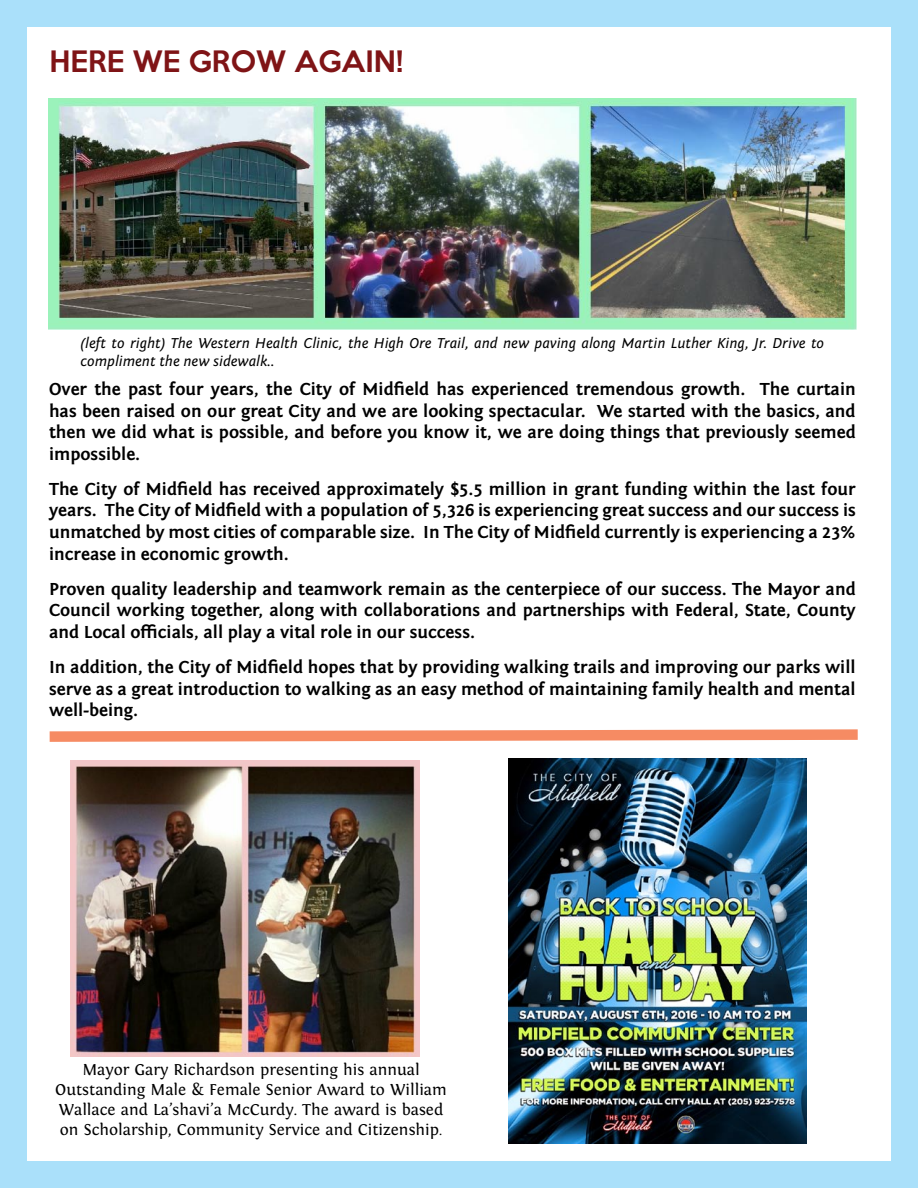
<style>
.page{position:relative;width:918px;height:1188px;background:#aae0fa}
.page>*{position:absolute;margin:0;border:0;box-sizing:border-box;transform-origin:0 0}
.t1{font:500 27px "Keep Calm";color:#7f1416}
.t2{font:700 18px/21.6px "Fontin Sans";color:#000;text-align:justify}
.t3{font:16.5px/19.8px "Fontin";color:#000;text-align:center}
.t4{font:italic 15px/18px "Fontin Sans";color:#000}
.s1{font-size:15px}
</style>
<div class="page">
<div style="left:27px;top:27px;width:864px;height:1134px;background:#fff"></div>
<img style="left:48px;top:99px;width:808px;height:231px">
<img style="left:509px;top:758px;width:297px;height:386px">
<img style="left:71px;top:761px;width:349px;height:295px">
<svg style="left:49px;top:729px;width:809px;height:13px;background:#f7a181"></svg>
<h1 class="t1" style="left:50px;top:38px;width:355px">HERE WE GROW AGAIN!</h1>
<p class="t4" style="left:81px;top:334px;width:745px">(left to right) The Western Health Clinic, the High Ore Trail, and new paving along Martin Luther King, Jr. Drive to compliment the new sidewalk..</p>
<p class="t2" style="left:49px;top:379px;width:808px">Over the past four years, the City of Midfield has experienced tremendous growth. The curtain has been raised on our great City and we are looking spectacular. We started with the basics, and then we did what is possible, and before you know it, we are doing things that previously seemed impossible.</p>
<p class="t2" style="left:49px;top:478px;width:808px">The City of Midfield has received approximately $5.5 million in grant funding within the last four years. The City of Midfield with a population of 5,326 is experiencing great success and our success is unmatched by most cities of comparable size. In The City of Midfield currently is experiencing a 23% increase in economic growth.</p>
<p class="t2" style="left:49px;top:578px;width:808px">Proven quality leadership and teamwork remain as the centerpiece of our success. The Mayor and Council working together, along with collaborations and partnerships with Federal, State, County and Local officials, all play a vital role in our success.</p>
<p class="t2" style="left:49px;top:657px;width:808px">In addition, the City of Midfield hopes that by providing walking trails and improving our parks will serve as a great introduction to walking as an easy method of maintaining family health and mental well-being.</p>
<p class="t3" style="left:55px;top:1060px;width:393px">Mayor Gary Richardson presenting his annual Outstanding Male &amp; Female Senior Award to William Wallace and La’shavi’a McCurdy. The award is based on Scholarship, Community Service and Citizenship<span class="s1">.</span></p>
</div>
